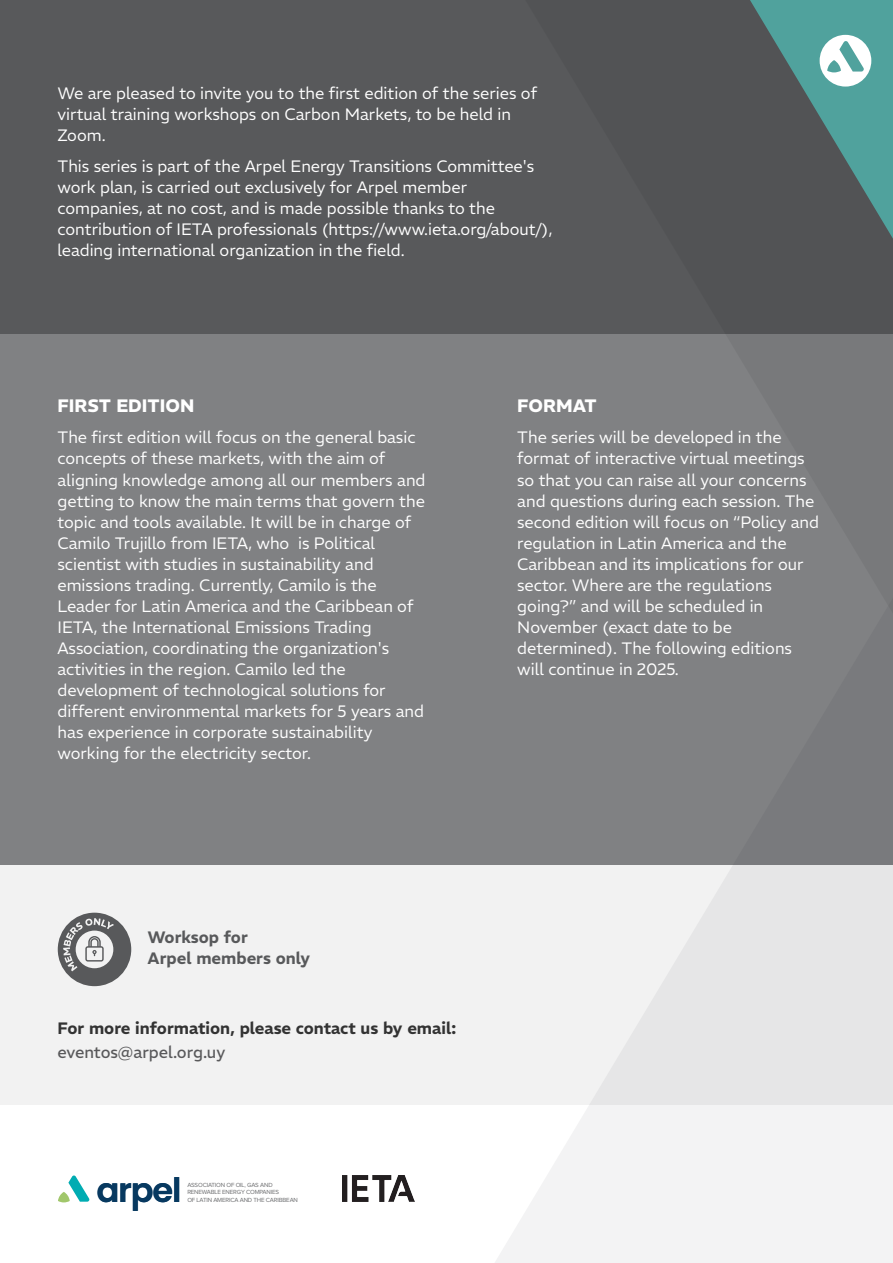
<style>
.page{position:relative;width:893px;height:1263px;background:#fff}
.page>*{position:absolute;margin:0;border:0;box-sizing:border-box;transform-origin:0 0}
.t1{font:600 33.75px "Poppins";letter-spacing:-.035em;color:#073960}
.t2{font:700 18px "REM";color:#fff}
.t3{font:300 16.5px/21px "REM";color:#fff}
.t4{font:600 16.5px "REM";color:#333}
.t5{font:600 16.5px/21px "REM";color:#58595b}
.t6{font:16.5px "REM";color:#59595b}
.t7{font:6.15px/7.4px "Proxima Nova";letter-spacing:-.025em;color:#6d6e70}
</style>
<div class="page">
<div style="left:0;top:0;width:893px;height:868px;background:#808183"></div>
<div style="left:0;top:0;width:893px;height:334px;background:#58595b"></div>
<svg style="left:750px;top:0;width:143px;height:238px"></svg>
<div style="left:0;top:865px;width:893px;height:240px;background:#f2f2f2"></div>
<svg style="left:495px;top:598px;width:398px;height:665px"></svg>
<svg style="left:58px;top:913px;width:73px;height:73px"></svg>
<img style="left:343px;top:1176px;width:72px;height:26px">
<svg style="left:58px;top:1175px;width:31px;height:27px"></svg>
<p class="t3" style="left:58px;top:81px;width:481px">We are pleased to invite you to the first edition of the series of virtual training workshops on Carbon Markets, to be held in<br>Zoom.</p>
<p class="t3" style="left:58px;top:155px;width:496px">This series is part of the Arpel Energy Transitions Committee's work plan, is carried out exclusively for Arpel member companies, at no cost, and is made possible thanks to the contribution of IETA professionals (https://www.ieta.org/about/), leading international organization in the field.</p>
<p class="t2" style="left:58px;top:392px;width:138px">FIRST EDITION</p>
<p class="t3" style="left:58px;top:426px;width:369px">The first edition will focus on the general basic concepts of these markets, with the aim of aligning knowledge among all our members and getting to know the main terms that govern the topic and tools available. It will be in charge of Camilo Trujillo from IETA, who is Political scientist with studies in sustainability and emissions trading. Currently, Camilo is the Leader for Latin America and the Caribbean of IETA, the International Emissions Trading Association, coordinating the organization's activities in the region. Camilo led the development of technological solutions for different environmental markets for 5 years and has experience in corporate sustainability working for the electricity sector.</p>
<p class="t2" style="left:517px;top:392px;width:81px">FORMAT</p>
<p class="t3" style="left:517px;top:426px;width:303px">The series will be developed in the format of interactive virtual meetings so that you can raise all your concerns and questions during each session. The second edition will focus on “Policy and regulation in Latin America and the Caribbean and its implications for our sector. Where are the regulations going?” and will be scheduled in November (exact date to be determined). The following editions will continue in 2025.</p>
<p class="t5" style="left:148px;top:925px;width:164px">Worksop for<br>Arpel members only</p>
<p class="t4" style="left:58px;top:1015px;width:400px">For more information, please contact us by email:</p>
<p class="t6" style="left:58px;top:1040px;width:169px">eventos@arpel.org.uy</p>
<h1 class="t1" style="left:97px;top:1170px;width:86px">arpel</h1>
<p class="t7" style="left:187px;top:1181px;width:112px">ASSOCIATION OF OIL, GAS AND<br>RENEWABLE ENERGY COMPANIES<br>OF LATIN AMERICA AND THE CARIBBEAN</p>
</div>
